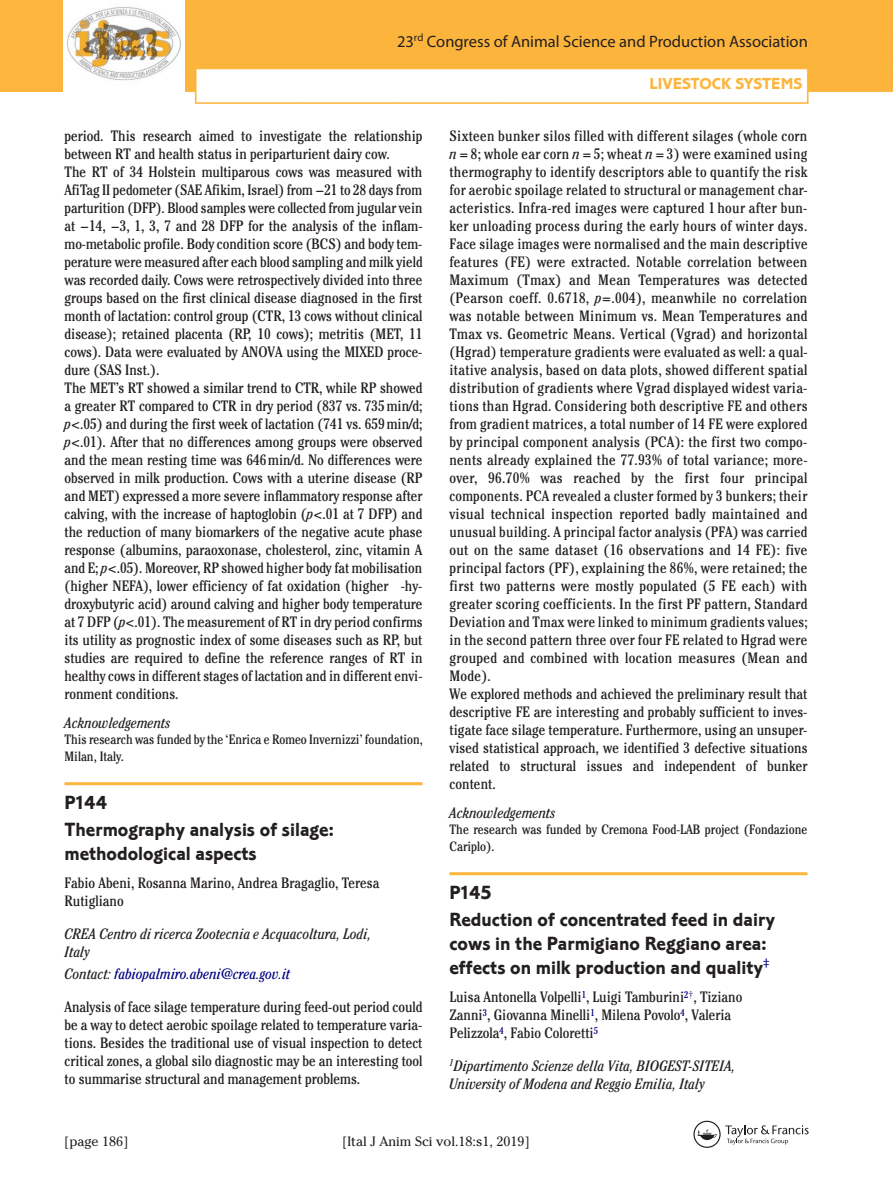
<style>
.page{position:relative;width:893px;height:1191px;background:#fff}
.page>*{position:absolute;margin:0;border:0;box-sizing:border-box;transform-origin:0 0}
.t1{font:19.65px/27px "Corinthian Bold Plain";color:#231f20}
.t2{font:16.5px "Myriad Pro";color:#231f20}
.t3{font:16.5px "Corinthian Bold Plain";color:#fcb53d}
.t4{font:condensed 15px/18px "Cheltenham Std";letter-spacing:.005em;color:#231f20}
.t5{font:italic condensed 15px/18px "Cheltenham Std";color:#231f20}
.t6{font:italic condensed 15px "Cheltenham Std";color:#000080}
.t7{font:condensed 13.5px/16.5px "Cheltenham Std";color:#231f20}
.t8{font:13.5px "Cheltenham Std";color:#231f20}
.s1{font-style:italic}
.s2{color:#231f20}
</style>
<div class="page">
<div style="left:0;top:0;width:63px;height:92px;background:#fcb53d"></div>
<img style="left:185px;top:0;width:708px;height:104px">
<svg style="left:693px;top:1120px;width:116px;height:27px"></svg>
<img style="left:67px;top:7px;width:114px;height:74px">
<hr style="left:64px;top:782px;width:358px;height:3px;background:#fcb53d">
<hr style="left:449px;top:872px;width:358px;height:3px;background:#fcb53d">
<p class="t2" style="left:397px;top:31px;width:412px">23<sup>rd</sup> Congress of Animal Science and Production Association</p>
<p class="t3" style="left:649px;top:74px;width:154px">LIVESTOCK SYSTEMS</p>
<p class="t4" style="left:64px;top:127px;width:360px">period. This research aimed to investigate the relationship between RT and health status in periparturient dairy cow.<br>The RT of 34 Holstein multiparous cows was measured with AfiTag II pedometer (SAE Afikim, Israel) from −21 to 28 days from parturition (DFP). Blood samples were collected from jugular vein at −14, −3, 1, 3, 7 and 28 DFP for the analysis of the inflam&shy;mo-metabolic profile. Body condition score (BCS) and body tem&shy;perature were measured after each blood sampling and milk yield was recorded daily. Cows were retrospectively divided into three groups based on the first clinical disease diagnosed in the first month of lactation: control group (CTR, 13 cows without clinical disease); retained placenta (RP, 10 cows); metritis (MET, 11 cows). Data were evaluated by ANOVA using the MIXED proce&shy;dure (SAS Inst.).<br>The MET’s RT showed a similar trend to CTR, while RP showed a greater RT compared to CTR in dry period (837 vs. 735min/d; <span class="s1">p</span>&lt;.05) and during the first week of lactation (741 vs. 659min/d; <span class="s1">p</span>&lt;.01). After that no differences among groups were observed and the mean resting time was 646min/d. No differences were observed in milk production. Cows with a uterine disease (RP and MET) expressed a more severe inflammatory response after calving, with the increase of haptoglobin (<span class="s1">p</span>&lt;.01 at 7 DFP) and the reduction of many biomarkers of the negative acute phase response (albumins, paraoxonase, cholesterol, zinc, vitamin A and E; <span class="s1">p</span>&lt;.05). Moreover, RP showed higher body fat mobilisation (higher NEFA), lower efficiency of fat oxidation (higher -hy&shy;droxybutyric acid) around calving and higher body temperature at 7 DFP (<span class="s1">p</span>&lt;.01). The measurement of RT in dry period confirms its utility as prognostic index of some diseases such as RP, but studies are required to define the reference ranges of RT in healthy cows in different stages of lactation and in different envi&shy;ronment conditions.</p>
<p class="t5" style="left:64px;top:713px;width:107px">Acknowledgements</p>
<p class="t7" style="left:64px;top:731px;width:360px">This research was funded by the ‘Enrica e Romeo Invernizzi’ foundation,<br>Milan, Italy.</p>
<h1 class="t1" style="left:64px;top:789px;width:271px">P144<br>Thermography analysis of silage:</h1>
<h1 class="t1" style="left:64px;top:840px;width:194px">methodological aspects</h1>
<p class="t4" style="left:64px;top:874px;width:316px">Fabio Abeni, Rosanna Marino, Andrea Bragaglio, Teresa<br>Rutigliano</p>
<p class="t5" style="left:64px;top:925px;width:308px">CREA Centro di ricerca Zootecnia e Acquacoltura, Lodi,<br>Italy</p>
<p class="t6" style="left:64px;top:965px;width:227px"><span class="s2">Contact:</span> fabiopalmiro.abeni@crea.gov.it</p>
<p class="t4" style="left:64px;top:998px;width:359px;text-align:justify">Analysis of face silage temperature during feed-out period could be a way to detect aerobic spoilage related to temperature varia&shy;tions. Besides the traditional use of visual inspection to detect critical zones, a global silo diagnostic may be an interesting tool to summarise structural and management problems.</p>
<p class="t4" style="left:449px;top:127px;width:360px">Sixteen bunker silos filled with different silages (whole corn <span class="s1">n</span> = 8; whole ear corn <span class="s1">n</span> = 5; wheat <span class="s1">n</span> = 3) were examined using thermography to identify descriptors able to quantify the risk for aerobic spoilage related to structural or management char&shy;acteristics. Infra-red images were captured 1 hour after bun&shy;ker unloading process during the early hours of winter days.<br>Face silage images were normalised and the main descriptive features (FE) were extracted. Notable correlation between Maximum (Tmax) and Mean Temperatures was detected (Pearson coeff. 0.6718, <span class="s1">p</span>=.004), meanwhile no correlation was notable between Minimum vs. Mean Temperatures and Tmax vs. Geometric Means. Vertical (Vgrad) and horizontal (Hgrad) temperature gradients were evaluated as well: a qual&shy;itative analysis, based on data plots, showed different spatial distribution of gradients where Vgrad displayed widest varia&shy;tions than Hgrad. Considering both descriptive FE and others from gradient matrices, a total number of 14 FE were explored by principal component analysis (PCA): the first two compo&shy;nents already explained the 77.93% of total variance; more&shy;over, 96.70% was reached by the first four principal components. PCA revealed a cluster formed by 3 bunkers; their visual technical inspection reported badly maintained and unusual building. A principal factor analysis (PFA) was carried out on the same dataset (16 observations and 14 FE): five principal factors (PF), explaining the 86%, were retained; the first two patterns were mostly populated (5 FE each) with greater scoring coefficients. In the first PF pattern, Standard Deviation and Tmax were linked to minimum gradients values; in the second pattern three over four FE related to Hgrad were grouped and combined with location measures (Mean and Mode).<br>We explored methods and achieved the preliminary result that descriptive FE are interesting and probably sufficient to inves&shy;tigate face silage temperature. Furthermore, using an unsuper&shy;vised statistical approach, we identified 3 defective situations related to structural issues and independent of bunker content.</p>
<p class="t5" style="left:449px;top:803px;width:107px">Acknowledgements</p>
<p class="t7" style="left:449px;top:821px;width:359px">The research was funded by Cremona Food-LAB project (Fondazione<br>Cariplo).</p>
<h1 class="t1" style="left:449px;top:879px;width:327px">P145<br>Reduction of concentrated feed in dairy</h1>
<h1 class="t1" style="left:449px;top:931px;width:322px;line-height:24px">cows in the Parmigiano Reggiano area: effects on milk production and quality<sup>‡</sup></h1>
<p class="t4" style="left:449px;top:988px;width:294px">Luisa Antonella Volpelli<sup>1</sup>, Luigi Tamburini<sup>2†</sup>, Tiziano<br>Zanni<sup>3</sup>, Giovanna Minelli<sup>1</sup>, Milena Povolo<sup>4</sup>, Valeria<br>Pelizzola<sup>4</sup>, Fabio Coloretti<sup>5</sup></p>
<p class="t5" style="left:449px;top:1057px;width:287px"><sup>1</sup>Dipartimento Scienze della Vita, BIOGEST-SITEIA,<br>University of Modena and Reggio Emilia, Italy</p>
<p class="t8" style="left:64px;top:1133px;width:66px">[page 186]</p>
<p class="t8" style="left:342px;top:1133px;width:189px">[Ital J Anim Sci vol.18:s1, 2019]</p>
</div>
